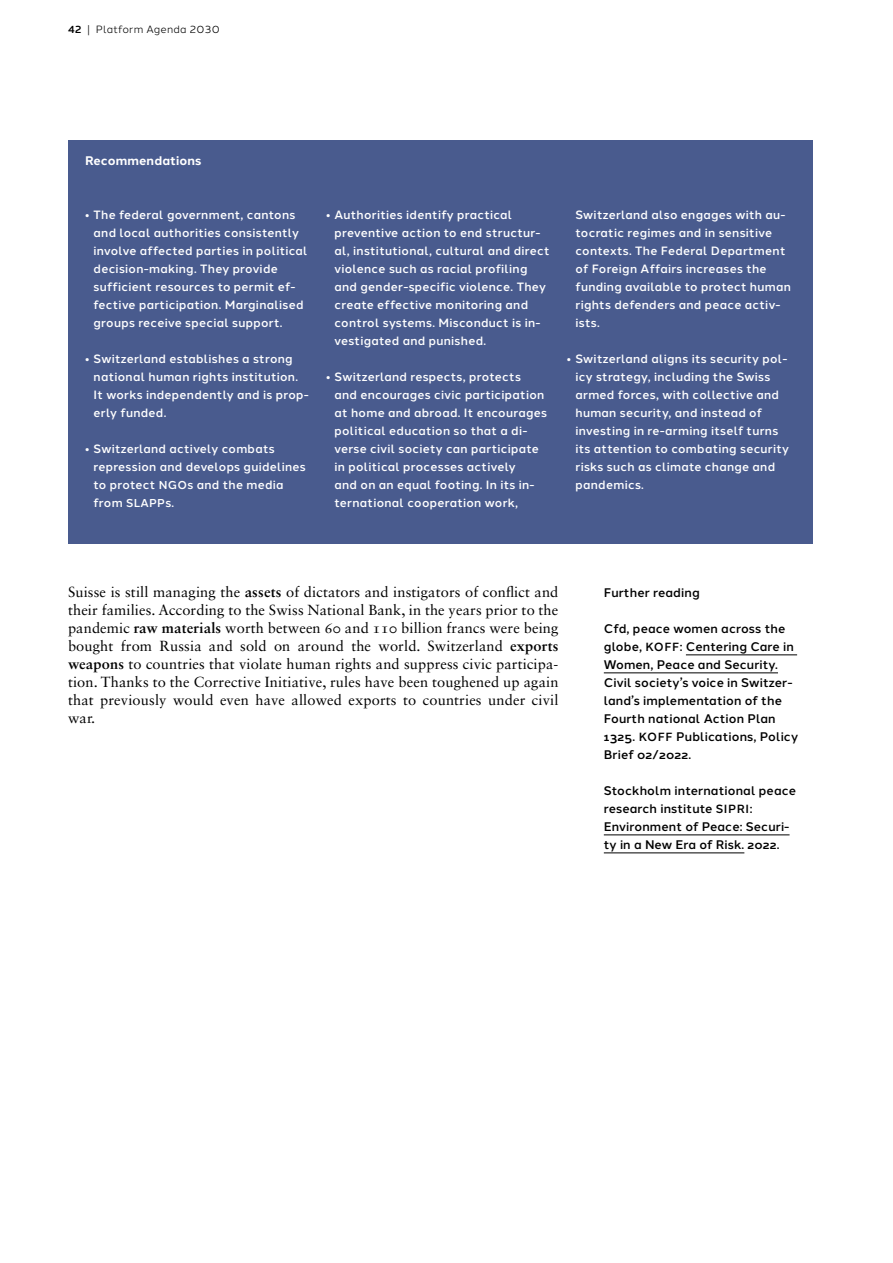
<style>
.page{position:relative;width:893px;height:1263px;background:#fff}
.page>*{position:absolute;margin:0;border:0;box-sizing:border-box;transform-origin:0 0}
._03_Lauftext_mEinzug{font:14.7px/18px "Sabon LT Std";letter-spacing:.01em;color:#000;text-align:justify}
._03_Weiterführende_S{font:500 12.45px/18px "Halcom";letter-spacing:.01em;color:#000}
._01_ForderungTitel-B{font:700 12.45px "Halcom";letter-spacing:.01em;color:#fff}
.t1{font:500 12px/18px "Halcom";letter-spacing:.025em;color:#fff}
.t2{font:10.5px "Halcom";letter-spacing:.02em;color:#000}
.s1{font-weight:500}
.s2{font-size:11.4px}
.s3{font-weight:700}
.s4{font-size:11.85px}
</style>
<div class="page">
<div style="left:68px;top:140px;width:744px;height:403px;background:#495b8e"></div>
<hr style="left:686px;top:655px;width:111px;height:1px;background:#000">
<hr style="left:604px;top:673px;width:174px;height:1px;background:#000">
<hr style="left:604px;top:835px;width:185px;height:1px;background:#000">
<hr style="left:604px;top:853px;width:140px;height:1px;background:#000">
<p class="t2" style="left:68px;top:21px;width:153px"><span class="s1">42</span> | Platform Agenda 2030</p>
<p class="_01_ForderungTitel-B" style="left:85px;top:151px;width:118px">Recommendations</p>
<p class="t1" style="left:94px;top:205px;width:216px;text-indent:-9px">• The federal government, cantons and local authorities consistently involve affected parties in political decision-making. They provide sufficient resources to permit ef&shy;fective participation. Marginalised groups receive special support.</p>
<p class="t1" style="left:94px;top:349px;width:217px;text-indent:-9px">• Switzerland establishes a strong national human rights institution.<br>It works independently and is prop&shy;erly funded.</p>
<p class="t1" style="left:94px;top:439px;width:214px;text-indent:-9px">• Switzerland actively combats repression and develops guidelines to protect <span class="s2">NGO</span>s and the media from <span class="s2">SLAPP</span>s.</p>
<p class="t1" style="left:334px;top:205px;width:216px;text-indent:-9px">• Authorities identify practical preventive action to end structur&shy;al, institutional, cultural and direct violence such as racial profiling and gender-specific violence. They create effective monitoring and control systems. Misconduct is in&shy;vestigated and punished.</p>
<p class="t1" style="left:334px;top:367px;width:214px;text-indent:-9px">• Switzerland respects, protects<br>and encourages civic participation at home and abroad. It encourages political education so that a di&shy;verse civil society can participate in political processes actively<br>and on an equal footing. In its in&shy;ternational cooperation work,</p>
<p class="t1" style="left:575px;top:205px;width:217px">Switzerland also engages with au&shy;tocratic regimes and in sensitive contexts. The Federal Department of Foreign Affairs increases the funding available to protect human rights defenders and peace activ&shy;ists.</p>
<p class="t1" style="left:575px;top:349px;width:215px;text-indent:-9px">• Switzerland aligns its security pol&shy;icy strategy, including the Swiss armed forces, with collective and human security, and instead of investing in re-arming itself turns its attention to combating security risks such as climate change and pandemics.</p>
<p class="_03_Lauftext_mEinzug" style="left:68px;top:583px;width:492px">Suisse is still managing the <span class="s3">assets</span> of dictators and instigators of conflict and their families. According to the Swiss National Bank, in the years prior to the pandemic <span class="s3">raw materials</span> worth between 60 and 110 billion francs were being bought from Russia and sold on around the world. Switzerland <span class="s3">exports weapons</span> to countries that violate human rights and suppress civic participa&shy;tion. Thanks to the Corrective Initiative, rules have been toughened up again that previously would even have allowed exports to countries under civil war.</p>
<p class="_03_Weiterführende_S" style="left:604px;top:583px;width:97px">Further reading</p>
<p class="_03_Weiterführende_S" style="left:604px;top:619px;width:196px">Cfd, peace women across the globe, <span class="s4">KOFF</span>: Centering Care in<br>Women, Peace and Security.<br>Civil society’s voice in Switzer&shy;land’s implementation of the<br>Fourth national Action Plan<br>1325. <span class="s4">KOFF</span> Publications, Policy<br>Brief 02/2022.</p>
<p class="_03_Weiterführende_S" style="left:604px;top:781px;width:194px">Stockholm international peace research institute <span class="s4">SIPRI</span>:<br>Environment of Peace: Securi&shy;ty in a New Era of Risk. 2022.</p>
</div>
